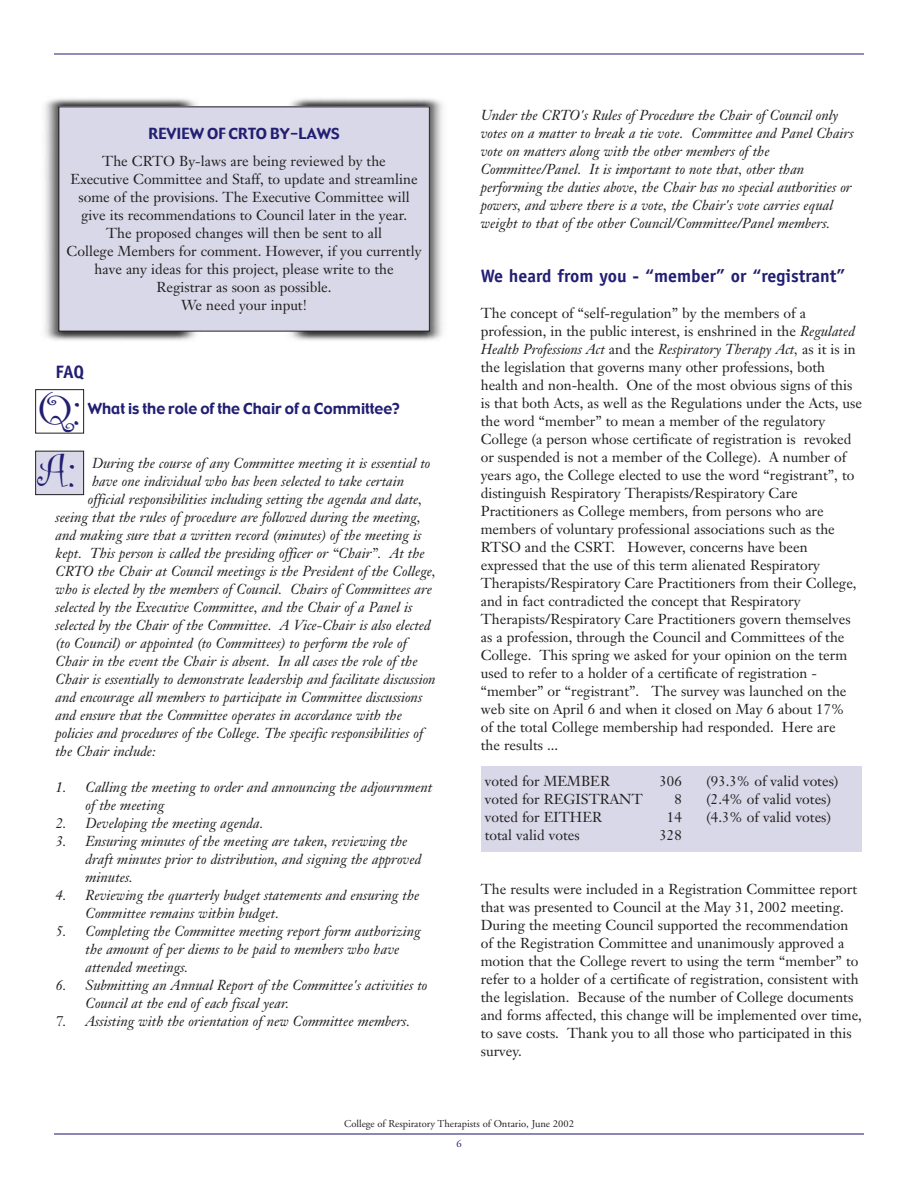
<style>
.page{position:relative;width:918px;height:1188px;background:#fff}
.page>*{position:absolute;margin:0;border:0;box-sizing:border-box;transform-origin:0 0}
.t1{font:48px/62.2px "Curlz";color:#221e72}
.t2{font:700 18px "Officina Sans";color:#221e72}
.t3{font:15px "Gadget";color:#221e72}
.t4{font:14.25px/18px "Janson Text";color:#231f20}
.t5{font:italic 14.25px/18px "Janson Text";color:#231f20}
.t6{font:10.5px "Adobe Garamond";color:#231f20}
.t7{font:10.5px "Adobe Garamond";color:#221e72}
.s1{font-style:italic}
</style>
<div class="page">
<div style="left:481px;top:766px;width:381px;height:86px;background:#d9d8e8"></div>
<img style="left:289px;top:98px;width:154px;height:243px">
<img style="left:44px;top:98px;width:153px;height:243px">
<hr style="left:54px;top:1133px;width:810px;height:2px;background:#65609b">
<hr style="left:54px;top:54px;width:810px;height:1px;background:#221e72">
<div style="left:35px;top:389px;width:49px;height:45px;border:1px solid #231f20"></div>
<div style="left:36px;top:451px;width:48px;height:44px;background:#d9d8e8"></div>
<div style="left:35px;top:451px;width:49px;height:44px;border:1px solid #231f20"></div>
<div style="left:59px;top:107px;width:370px;height:224px;background:#d9d8e8"></div>
<div style="left:58px;top:106px;width:372px;height:226px;border:1px solid #231f20"></div>
<p class="t3" style="left:149px;top:124px;width:193px">REVIEW OF CRTO BY-LAWS</p>
<p class="t4" style="left:67px;top:153px;width:356px;text-align:center">The CRTO By-laws are being reviewed by the<br>Executive Committee and Staff, to update and streamline some of the provisions. The Executive Committee will give its recommendations to Council later in the year.<br>The proposed changes will then be sent to all<br>College Members for comment. However, if you currently have any ideas for this project, please write to the Registrar as soon as possible.<br>We need your input!</p>
<p class="t2" style="left:56px;top:365px;width:30px">FAQ</p>
<h1 class="t1" style="left:38px;top:375px;width:45px">Q:<br>A:</h1>
<p class="t3" style="left:88px;top:399px;width:314px">What is the role of the Chair of a Committee?</p>
<p class="t5" style="left:92px;top:455px;width:340px">During the course of any Committee meeting it is essential to</p>
<p class="t5" style="left:92px;top:473px;width:314px">have one individual who has been selected to take certain</p>
<p class="t5" style="left:88px;top:491px;width:336px">official responsibilities including setting the agenda and date,</p>
<p class="t5" style="left:55px;top:509px;width:367px">seeing that the rules of procedure are followed during the meeting,</p>
<p class="t5" style="left:55px;top:527px;width:367px">and making sure that a written record (minutes) of the meeting is</p>
<p class="t5" style="left:55px;top:545px;width:371px">kept. This person is called the presiding officer or “Chair”. At the</p>
<p class="t5" style="left:55px;top:563px;width:382px">CRTO the Chair at Council meetings is the President of the College,</p>
<p class="t5" style="left:55px;top:581px;width:378px">who is elected by the members of Council. Chairs of Committees are</p>
<p class="t5" style="left:55px;top:599px;width:358px">selected by the Executive Committee, and the Chair of a Panel is</p>
<p class="t5" style="left:55px;top:617px;width:377px">selected by the Chair of the Committee. A Vice-Chair is also elected</p>
<p class="t5" style="left:55px;top:635px;width:353px">(to Council) or appointed (to Committees) to perform the role of</p>
<p class="t5" style="left:55px;top:653px;width:364px">Chair in the event the Chair is absent. In all cases the role of the</p>
<p class="t5" style="left:55px;top:671px;width:382px">Chair is essentially to demonstrate leadership and facilitate discussion</p>
<p class="t5" style="left:55px;top:689px;width:368px">and encourage all members to participate in Committee discussions</p>
<p class="t5" style="left:55px;top:707px;width:348px">and ensure that the Committee operates in accordance with the</p>
<p class="t5" style="left:55px;top:725px;width:369px">policies and procedures of the College. The specific responsibilities of</p>
<p class="t5" style="left:55px;top:743px;width:102px">the Chair include:</p>
<p class="t5" style="left:86px;top:779px;width:348px;text-indent:-30px">1. Calling the meeting to order and announcing the adjournment of the meeting</p>
<p class="t5" style="left:55px;top:815px;width:209px">2. Developing the meeting agenda.</p>
<p class="t5" style="left:86px;top:833px;width:337px;text-indent:-30px">3. Ensuring minutes of the meeting are taken, reviewing the draft minutes prior to distribution, and signing the approved minutes.</p>
<p class="t5" style="left:86px;top:887px;width:335px;text-indent:-30px">4. Reviewing the quarterly budget statements and ensuring the<br>Committee remains within budget.</p>
<p class="t5" style="left:86px;top:923px;width:337px;text-indent:-30px">5. Completing the Committee meeting report form authorizing the amount of per diems to be paid to members who have attended meetings.</p>
<p class="t5" style="left:86px;top:977px;width:343px;text-indent:-30px">6. Submitting an Annual Report of the Committee's activities to<br>Council at the end of each fiscal year.</p>
<p class="t5" style="left:55px;top:1013px;width:356px">7. Assisting with the orientation of new Committee members.</p>
<p class="t5" style="left:481px;top:108px;width:374px">Under the CRTO's Rules of Procedure the Chair of Council only votes on a matter to break a tie vote. Committee and Panel Chairs vote on matters along with the other members of the Committee/Panel. It is important to note that, other than performing the duties above, the Chair has no special authorities or powers, and where there is a vote, the Chair's vote carries equal weight to that of the other Council/Committee/Panel members.</p>
<p class="t2" style="left:481px;top:269px;width:366px">We heard from you - “member” or “registrant”</p>
<p class="t4" style="left:481px;top:305px;width:383px">The concept of “self-regulation” by the members of a profession, in the public interest, is enshrined in the <span class="s1">Regulated Health Professions Act</span> and the <span class="s1">Respiratory Therapy Act,</span> as it is in the legislation that governs many other professions, both health and non-health. One of the most obvious signs of this is that both Acts, as well as the Regulations under the Acts, use the word “member” to mean a member of the regulatory College (a person whose certificate of registration is revoked or suspended is not a member of the College). A number of years ago, the College elected to use the word “registrant”, to distinguish Respiratory Therapists/Respiratory Care Practitioners as College members, from persons who are members of voluntary professional associations such as the RTSO and the CSRT. However, concerns have been expressed that the use of this term alienated Respiratory Therapists/Respiratory Care Practitioners from their College, and in fact contradicted the concept that Respiratory Therapists/Respiratory Care Practitioners govern themselves as a profession, through the Council and Committees of the College. This spring we asked for your opinion on the term used to refer to a holder of a certificate of registration - “member” or “registrant”. The survey was launched on the web site on April 6 and when it closed on May 6 about 17%<br>of the total College membership had responded. Here are<br>the results ...</p>
<p class="t4" style="left:485px;top:773px;width:127px">voted for MEMBER</p>
<p class="t4" style="left:660px;top:773px;width:24px">306</p>
<p class="t4" style="left:706px;top:773px;width:133px">(93.3% of valid votes)</p>
<p class="t4" style="left:485px;top:791px;width:159px">voted for REGISTRANT</p>
<p class="t4" style="left:674px;top:791px;width:9px">8</p>
<p class="t4" style="left:706px;top:791px;width:126px">(2.4% of valid votes)</p>
<p class="t4" style="left:485px;top:809px;width:119px">voted for EITHER</p>
<p class="t4" style="left:667px;top:809px;width:16px">14</p>
<p class="t4" style="left:706px;top:809px;width:126px">(4.3% of valid votes)</p>
<p class="t4" style="left:485px;top:827px;width:96px">total valid votes</p>
<p class="t4" style="left:660px;top:827px;width:24px">328</p>
<p class="t4" style="left:481px;top:881px;width:383px">The results were included in a Registration Committee report that was presented to Council at the May 31, 2002 meeting.<br>During the meeting Council supported the recommendation of the Registration Committee and unanimously approved a motion that the College revert to using the term “member” to refer to a holder of a certificate of registration, consistent with the legislation. Because of the number of College documents and forms affected, this change will be implemented over time, to save costs. Thank you to all those who participated in this survey.</p>
<p class="t6" style="left:344px;top:1120px;width:231px">College of Respiratory Therapists of Ontario, June 2002</p>
<p class="t7" style="left:456px;top:1139px;width:7px">6</p>
</div>
